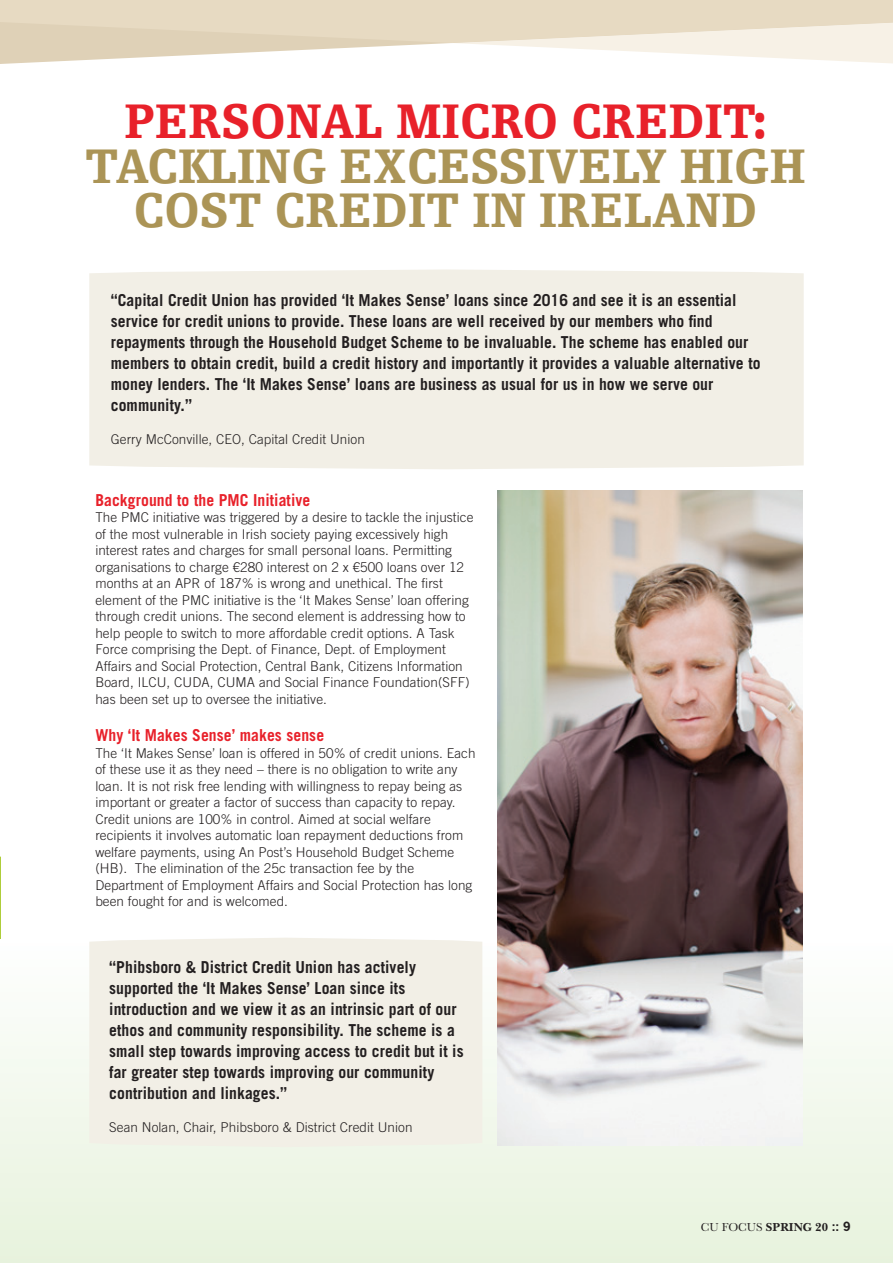
<style>
.page{position:relative;width:893px;height:1263px;background:#fff}
.page>*{position:absolute;margin:0;border:0;box-sizing:border-box;transform-origin:0 0}
.t1{font:900 51.3px/44.5px "Egyptienne FLT Std";color:#ab9456;text-align:center;scale:.9 1}
.t2{font:900 51.3px "Egyptienne FLT Std";color:#e8212a;scale:.9 1}
.t3{font:700 16.5px/21px "Trade Gothic LT Std";letter-spacing:.005em;color:#231f20;scale:.95 1}
.t4{font:700 16.5px "Trade Gothic LT Std";letter-spacing:.005em;color:#e8212a;scale:.95 1}
.t5{font:300 13.5px/16.5px "Trade Gothic LT Std";letter-spacing:.005em;color:#231f20}
.t6{font:700 12px "Baskerville No 2 BT";color:#231f20}
.s1{font-family:"Baskerville";font-weight:400}
.s2{font-family:"News Gothic Std"}
</style>
<div class="page">
<svg style="left:0;top:856px;width:1px;height:83px"></svg>
<div style="left:0;top:940px;width:893px;height:323px;background:linear-gradient(to bottom,#fefefe,#e7f2dd)"></div>
<hr style="left:0;top:1196px;width:1px;height:41px;background:#29abe2">
<hr style="left:0;top:1205px;width:1px;height:58px;background:#8bc640">
<div style="left:89px;top:269px;width:715px;height:200px;background:#f2efe6"></div>
<div style="left:89px;top:938px;width:393px;height:209px;background:#f2efe6"></div>
<img style="left:497px;top:491px;width:306px;height:654px">
<svg style="left:0;top:0;width:893px;height:64px"></svg>
<h1 class="t2" style="left:124px;top:101px;width:715px">PERSONAL MICRO CREDIT:</h1>
<h1 class="t1" style="left:85px;top:148px;width:802px">TACKLING EXCESSIVELY HIGH<br>COST CREDIT IN IRELAND</h1>
<p class="t3" style="left:111px;top:291px;width:685px">“Capital Credit union has provided ‘It Makes sense’ loans since 2016 and see it is an essential service for credit unions to provide. these loans are well received by our members who find repayments through the Household budget scheme to be invaluable. the scheme has enabled our members to obtain credit, build a credit history and importantly it provides a valuable alternative to money lenders. the ‘It Makes sense’ loans are business as usual for us in how we serve our community.”</p>
<p class="t5" style="left:111px;top:432px;width:256px">Gerry McConville, CEO, Capital Credit Union</p>
<p class="t4" style="left:95px;top:494px;width:228px">background to the PMC Initiative</p>
<p class="t5" style="left:95px;top:510px;width:380px">The PMC initiative was triggered by a desire to tackle the injustice of the most vulnerable in Irish society paying excessively high interest rates and charges for small personal loans. Permitting organisations to charge €280 interest on 2 x €500 loans over 12 months at an APR of 187% is wrong and unethical. The first element of the PMC initiative is the ‘It Makes Sense’ loan offering through credit unions. The second element is addressing how to help people to switch to more affordable credit options. A Task Force comprising the Dept. of Finance, Dept. of Employment Affairs and Social Protection, Central Bank, Citizens Information Board, ILCU, CUDA, CUMA and Social Finance Foundation(SFF) has been set up to oversee the initiative.</p>
<p class="t4" style="left:95px;top:729px;width:242px">Why ‘It Makes sense’ makes sense</p>
<p class="t5" style="left:95px;top:746px;width:382px">The ‘It Makes Sense’ loan is offered in 50% of credit unions. Each of these use it as they need – there is no obligation to write any loan. It is not risk free lending with willingness to repay being as important or greater a factor of success than capacity to repay.<br>Credit unions are 100% in control. Aimed at social welfare recipients it involves automatic loan repayment deductions from welfare payments, using An Post’s Household Budget Scheme (HB). The elimination of the 25c transaction fee by the Department of Employment Affairs and Social Protection has long been fought for and is welcomed.</p>
<p class="t3" style="left:109px;top:958px;width:374px">“Phibsboro &amp; District Credit union has actively supported the ‘It Makes sense’ Loan since its introduction and we view it as an intrinsic part of our ethos and community responsibility. the scheme is a small step towards improving access to credit but it is far greater step towards improving our community contribution and linkages.”</p>
<p class="t5" style="left:109px;top:1120px;width:305px">Sean Nolan, Chair, Phibsboro &amp; District Credit Union</p>
<p class="t6" style="left:701px;top:1223px;width:151px"><span class="s1">CU FOCUS</span> SPRING 20 <span class="s2">:: 9</span></p>
</div>
